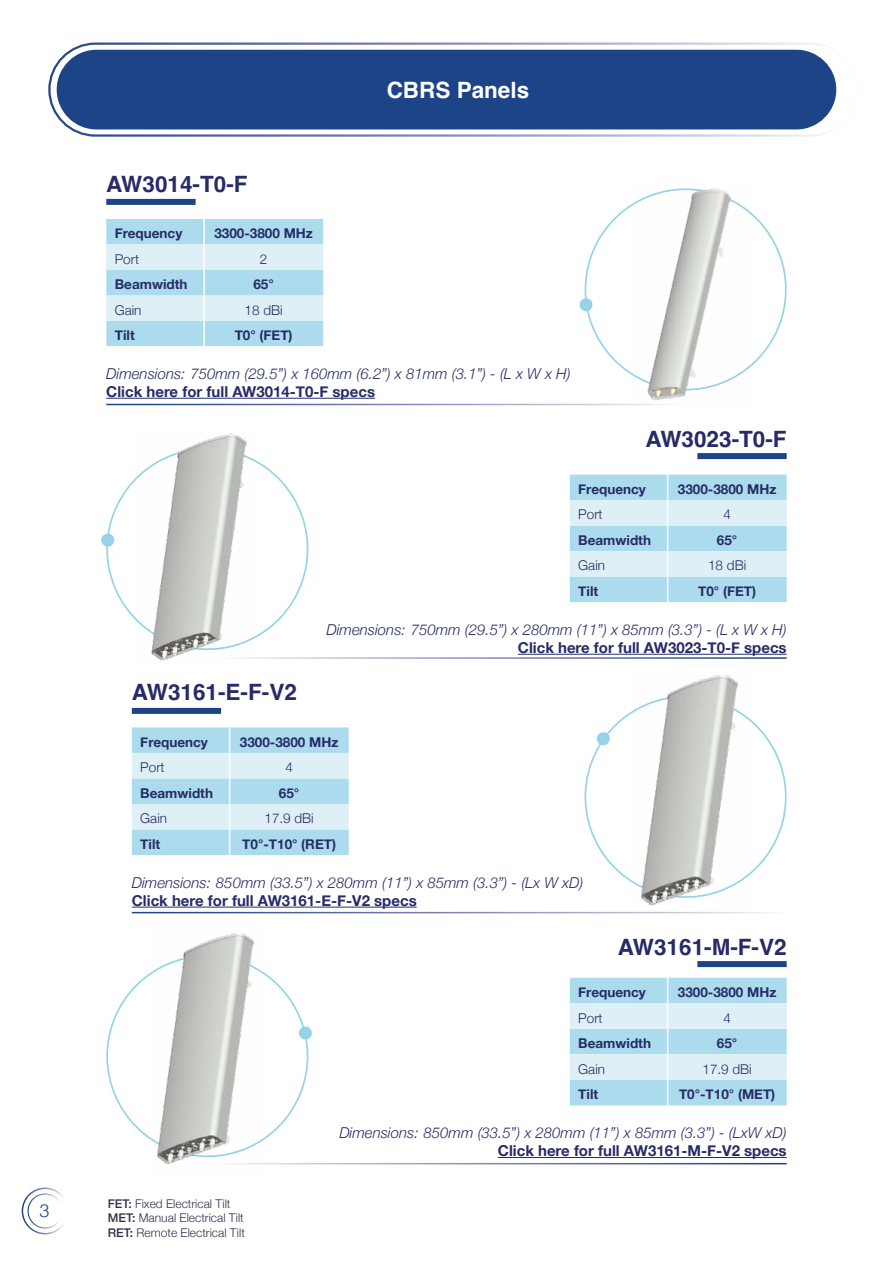
<style>
.page{position:relative;width:893px;height:1263px;background:#fff}
.page>*{position:absolute;margin:0;border:0;box-sizing:border-box;transform-origin:0 0}
.t1{font:700 22.5px "Helvetica";color:#272b67}
.t2{font:700 22.5px "Helvetica";color:#fff}
.t3{font:300 18px "Helvetica";color:#1e4488}
.t4{font:italic 300 15px "Helvetica Neue";color:#272b67}
.t5{font:700 15px "Helvetica Neue";color:#272b67}
.t6{font:700 13.5px "Helvetica Neue";color:#272b67}
.t7{font:300 13.5px "Helvetica Neue";color:#272b67}
.t8{font:300 12px/14.4px "Helvetica Neue";color:#33304a}
.s1{font-weight:500}
</style>
<div class="page">
<div style="left:57px;top:50px;width:779px;height:79px;background:#1e4488;border-radius:40px"></div>
<div style="left:48px;top:43px;width:810px;height:94px;border:2px solid #fff;border-radius:46px"></div>
<hr style="left:106px;top:398px;width:269px;height:1px;background:#272b67">
<svg style="left:106px;top:219px;width:217px;height:127px;background:#bfe3f0"></svg>
<hr style="left:203px;top:219px;width:2px;height:25px;background:#fff">
<hr style="left:203px;top:244px;width:2px;height:26px;background:#fff">
<hr style="left:203px;top:270px;width:2px;height:26px;background:#fff">
<hr style="left:203px;top:296px;width:2px;height:25px;background:#fff">
<hr style="left:203px;top:321px;width:2px;height:25px;background:#fff">
<div style="left:106px;top:199px;width:90px;height:6px;background:#1e4488"></div>
<svg style="left:584px;top:202px;width:203px;height:175px"></svg>
<svg style="left:579px;top:298px;width:14px;height:14px"></svg>
<img style="left:635px;top:188px;width:114px;height:213px">
<hr style="left:132px;top:907px;width:285px;height:1px;background:#272b67">
<svg style="left:132px;top:727px;width:217px;height:128px;background:#c0e3f0"></svg>
<div style="left:132px;top:708px;width:89px;height:6px;background:#1e4488"></div>
<svg style="left:573px;top:710px;width:214px;height:202px"></svg>
<svg style="left:596px;top:731px;width:15px;height:15px"></svg>
<img style="left:634px;top:675px;width:113px;height:238px">
<hr style="left:498px;top:1157px;width:289px;height:1px;background:#272b67">
<svg style="left:570px;top:978px;width:217px;height:127px;background:#c0e3f0"></svg>
<div style="left:697px;top:961px;width:90px;height:6px;background:#1e4488"></div>
<svg style="left:106px;top:972px;width:215px;height:193px"></svg>
<svg style="left:298px;top:1025px;width:15px;height:15px"></svg>
<div style="left:22px;top:1187px;width:47px;height:47px;border:2px solid #fff;border-radius:50%"></div>
<div style="left:28px;top:1193px;width:35px;height:35px;border:1px solid #fff;border-radius:50%"></div>
<hr style="left:518px;top:654px;width:269px;height:1px;background:#272b67">
<svg style="left:570px;top:474px;width:217px;height:128px;background:#c0e3f0"></svg>
<div style="left:697px;top:453px;width:90px;height:6px;background:#1e4488"></div>
<svg style="left:106px;top:459px;width:216px;height:200px"></svg>
<svg style="left:101px;top:533px;width:14px;height:14px"></svg>
<img style="left:135px;top:433px;width:119px;height:228px">
<img style="left:151px;top:933px;width:113px;height:232px">
<p class="t3" style="left:39px;top:1195px;width:12px">3</p>
<h1 class="t2" style="left:387px;top:76px;width:144px">CBRS Panels</h1>
<h1 class="t1" style="left:106px;top:170px;width:143px">AW3014-T0-F</h1>
<p class="t6" style="left:115px;top:223px;width:69px">Frequency</p>
<p class="t6" style="left:214px;top:223px;width:100px">3300-3800 MHz</p>
<p class="t7" style="left:115px;top:248px;width:26px">Port</p>
<p class="t7" style="left:260px;top:248px;width:9px">2</p>
<p class="t6" style="left:115px;top:274px;width:74px">Beamwidth</p>
<p class="t6" style="left:253px;top:274px;width:22px">65°</p>
<p class="t7" style="left:115px;top:299px;width:28px">Gain</p>
<p class="t7" style="left:245px;top:299px;width:40px">18 dBi</p>
<p class="t6" style="left:115px;top:325px;width:21px">Tilt</p>
<p class="t6" style="left:235px;top:325px;width:59px">T0° (FET)</p>
<p class="t4" style="left:106px;top:361px;width:466px">Dimensions: 750mm (29.5”) x 160mm (6.2”) x 81mm (3.1”) - (L x W x H)</p>
<p class="t5" style="left:106px;top:380px;width:270px">Click here for full AW3014-T0-F specs</p>
<h1 class="t1" style="left:645px;top:426px;width:143px">AW3023-T0-F</h1>
<p class="t6" style="left:578px;top:478px;width:69px">Frequency</p>
<p class="t6" style="left:678px;top:478px;width:100px">3300-3800 MHz</p>
<p class="t7" style="left:578px;top:504px;width:26px">Port</p>
<p class="t7" style="left:723px;top:504px;width:9px">4</p>
<p class="t6" style="left:578px;top:529px;width:74px">Beamwidth</p>
<p class="t6" style="left:717px;top:529px;width:22px">65°</p>
<p class="t7" style="left:578px;top:555px;width:28px">Gain</p>
<p class="t7" style="left:708px;top:555px;width:40px">18 dBi</p>
<p class="t6" style="left:578px;top:580px;width:21px">Tilt</p>
<p class="t6" style="left:698px;top:580px;width:59px">T0° (FET)</p>
<p class="t4" style="left:327px;top:617px;width:462px">Dimensions: 750mm (29.5”) x 280mm (11”) x 85mm (3.3”) - (L x W x H)</p>
<p class="t5" style="left:518px;top:636px;width:270px">Click here for full AW3023-T0-F specs</p>
<h1 class="t1" style="left:132px;top:678px;width:167px">AW3161-E-F-V2</h1>
<p class="t6" style="left:140px;top:731px;width:69px">Frequency</p>
<p class="t6" style="left:240px;top:731px;width:100px">3300-3800 MHz</p>
<p class="t7" style="left:140px;top:756px;width:26px">Port</p>
<p class="t7" style="left:285px;top:756px;width:9px">4</p>
<p class="t6" style="left:140px;top:782px;width:74px">Beamwidth</p>
<p class="t6" style="left:279px;top:782px;width:22px">65°</p>
<p class="t7" style="left:140px;top:807px;width:28px">Gain</p>
<p class="t7" style="left:265px;top:807px;width:51px">17.9 dBi</p>
<p class="t6" style="left:140px;top:833px;width:21px">Tilt</p>
<p class="t6" style="left:242px;top:833px;width:95px">T0°-T10° (RET)</p>
<p class="t4" style="left:132px;top:870px;width:453px">Dimensions: 850mm (33.5”) x 280mm (11”) x 85mm (3.3”) - (Lx W xD)</p>
<p class="t5" style="left:132px;top:888px;width:286px">Click here for full AW3161-E-F-V2 specs</p>
<p class="t8" style="left:108px;top:1196px;width:139px"><span class="s1">FET:</span> Fixed Electrical Tilt<br><span class="s1">MET:</span> Manual Electrical Tilt<br><span class="s1">RET:</span> Remote Electrical Tilt</p>
<h1 class="t1" style="left:618px;top:933px;width:170px">AW3161-M-F-V2</h1>
<p class="t6" style="left:578px;top:982px;width:69px">Frequency</p>
<p class="t6" style="left:678px;top:982px;width:100px">3300-3800 MHz</p>
<p class="t7" style="left:578px;top:1007px;width:26px">Port</p>
<p class="t7" style="left:723px;top:1007px;width:9px">4</p>
<p class="t6" style="left:578px;top:1033px;width:74px">Beamwidth</p>
<p class="t6" style="left:717px;top:1033px;width:22px">65°</p>
<p class="t7" style="left:578px;top:1058px;width:28px">Gain</p>
<p class="t7" style="left:702px;top:1058px;width:51px">17.9 dBi</p>
<p class="t6" style="left:578px;top:1084px;width:21px">Tilt</p>
<p class="t6" style="left:679px;top:1084px;width:98px">T0°-T10° (MET)</p>
<p class="t4" style="left:339px;top:1121px;width:449px">Dimensions: 850mm (33.5”) x 280mm (11”) x 85mm (3.3”) - (LxW xD)</p>
<p class="t5" style="left:498px;top:1139px;width:290px">Click here for full AW3161-M-F-V2 specs</p>
</div>
